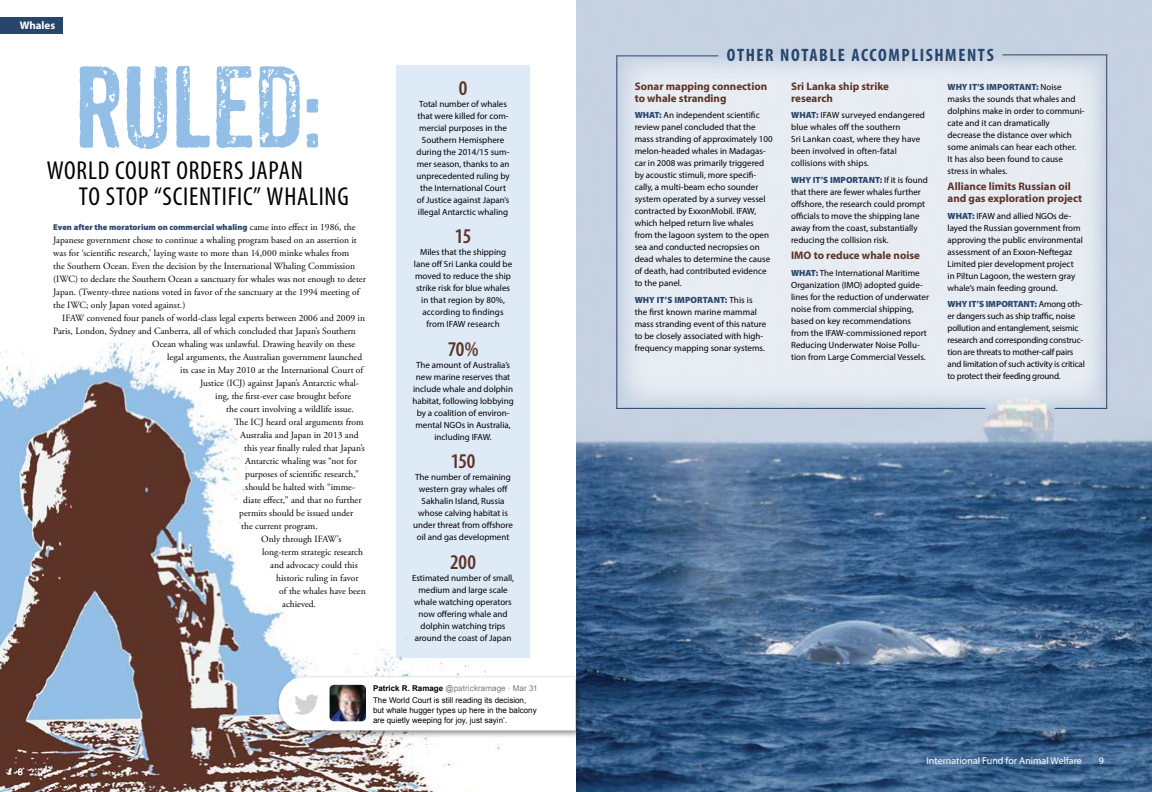
<style>
.page{position:relative;width:1152px;height:792px;background:#fff}
.page>*{position:absolute;margin:0;border:0;box-sizing:border-box;transform-origin:0 0}
.t1{font:112.3px "Anodyne";letter-spacing:-.03em;color:#93bfe6}
.t2{font:condensed 26px/26px "Myriad Pro";letter-spacing:.03em;color:#000}
.t3{font:600 condensed 21px "Myriad Pro";letter-spacing:-.01em;color:#5d3327}
.t4{font:700 condensed 18px "Myriad Pro";letter-spacing:.09em;color:#28456b}
.t5{font:700 11px/12px "Myriad Pro";color:#5d3327}
.t6{font:700 11px "Myriad Pro";color:#fff}
.t7{font:10px "Myriad Pro";color:#fff}
.t8{font:9.5px/13px "Adobe Garamond Pro";color:#000}
.t9{font:9px/12px "Myriad Pro";color:#000}
.t10{font:9px/12px "Myriad Pro";letter-spacing:-.02em;color:#000}
.t11{font:900 8.5px "Myriad Pro";color:#28456b}
.t12{font:8px/12.3px "Arial";color:#000}
.s1{font-family:"Adobe Garamond Pro";font-weight:400;font-size:9.5px;color:#000}
.s2{font-weight:700}
.s3{color:#77787b}
.s4{font-weight:900;color:#28456b}
</style>
<div class="page">
<img style="left:0;top:65px;width:530px;height:727px">
<img style="left:576px;top:0;width:576px;height:792px">
<div style="left:0;top:17px;width:63px;height:17px;background:#28456b"></div>
<svg style="left:618px;top:57px;width:487px;height:350px;background:#e4eaf1"></svg>
<hr style="left:617px;top:55px;width:101px;height:1px;background:#28456b">
<hr style="left:1002px;top:54px;width:105px;height:1px;background:#28456b">
<hr style="left:1055px;top:408px;width:52px;height:1px;background:#28456b">
<hr style="left:616px;top:55px;width:1px;height:354px;background:#28456b">
<hr style="left:1106px;top:54px;width:1px;height:354px;background:#28456b">
<hr style="left:616px;top:408px;width:369px;height:1px;background:#28456b">
<div style="left:396px;top:66px;width:134px;height:592px;background:#dfeaf7"></div>
<div style="left:276px;top:674px;width:308px;height:64px;background:#000;opacity:.45"></div>
<svg style="left:279px;top:665px;width:297px;height:65px"></svg>
<img style="left:330px;top:685px;width:36px;height:36px">
<svg style="left:18px;top:240px;width:356px;height:366px"></svg>
<p class="t6" style="left:20px;top:19px;width:37px">Whales</p>
<h1 class="t1" style="left:73px;top:40px;width:252px">RULED:</h1>
<h2 class="t2" style="left:79px;top:157px;width:271px;text-indent:-32px">WORLD COURT ORDERS JAPAN<br>TO STOP “SCIENTIFIC” WHALING</h2>
<p class="t11" style="left:53px;top:222px;width:304px">Even after the moratorium on commercial whaling <span class="s1">came into effect in 1986, the</span></p>
<p class="t8" style="left:53px;top:234px;width:314px">Japanese government chose to continue a whaling program based on an assertion it was for ‘scientific research,’ laying waste to more than 14,000 minke whales from<br>the Southern Ocean. Even the decision by the International Whaling Commission (IWC) to declare the Southern Ocean a sanctuary for whales was not enough to deter Japan. (Twenty-three nations voted in favor of the sanctuary at the 1994 meeting of the IWC; only Japan voted against.)</p>
<p class="t8" style="left:62px;top:312px;width:304px">IFAW convened four panels of world-class legal experts between 2006 and 2009 in</p>
<p class="t8" style="left:53px;top:325px;width:304px">Paris, London, Sydney and Canberra, all of which concluded that Japan’s Southern</p>
<p class="t8" style="left:152px;top:338px;width:205px">Ocean whaling was unlawful. Drawing heavily on these</p>
<p class="t8" style="left:167px;top:351px;width:196px">legal arguments, the Australian government launched</p>
<p class="t8" style="left:180px;top:364px;width:185px">its case in May 2010 at the International Court of</p>
<p class="t8" style="left:200px;top:377px;width:160px">Justice (ICJ) against Japan’s Antarctic whal-</p>
<p class="t8" style="left:215px;top:390px;width:137px">ing, the first-ever case brought before</p>
<p class="t8" style="left:226px;top:403px;width:129px">the court involving a wildlife issue.</p>
<p class="t8" style="left:234px;top:416px;width:131px">The ICJ heard oral arguments from</p>
<p class="t8" style="left:240px;top:429px;width:120px">Australia and Japan in 2013 and</p>
<p class="t8" style="left:244px;top:442px;width:122px">this year finally ruled that Japan’s</p>
<p class="t8" style="left:245px;top:455px;width:113px">Antarctic whaling was “not for</p>
<p class="t8" style="left:245px;top:468px;width:115px">purposes of scientific research,”</p>
<p class="t8" style="left:245px;top:481px;width:111px">should be halted with “imme-</p>
<p class="t8" style="left:243px;top:494px;width:120px">diate effect,” and that no further</p>
<p class="t8" style="left:239px;top:507px;width:115px">permits should be issued under</p>
<p class="t8" style="left:241px;top:520px;width:78px">the current program.</p>
<p class="t8" style="left:261px;top:533px;width:82px">Only through IFAW’s</p>
<p class="t8" style="left:262px;top:546px;width:102px">long-term strategic research</p>
<p class="t8" style="left:270px;top:559px;width:89px">and advocacy could this</p>
<p class="t8" style="left:276px;top:572px;width:84px">historic ruling in favor</p>
<p class="t8" style="left:279px;top:585px;width:88px">of the whales have been</p>
<p class="t8" style="left:282px;top:598px;width:35px">achieved.</p>
<h3 class="t3" style="left:459px;top:75px;width:10px">0</h3>
<p class="t9" style="left:416px;top:98px;width:95px;text-align:center">Total number of whales that were killed for com&shy;mercial purposes in the<br>Southern Hemisphere during the 2014/15 sum&shy;mer season, thanks to an unprecedented ruling by the International Court of Justice against Japan’s illegal Antarctic whaling</p>
<h3 class="t3" style="left:455px;top:224px;width:18px">15</h3>
<p class="t9" style="left:414px;top:246px;width:100px;text-align:center">Miles that the shipping lane off Sri Lanka could be moved to reduce the ship strike risk for blue whales in that region by 80%, according to findings from IFAW research</p>
<h3 class="t3" style="left:448px;top:336px;width:32px">70%</h3>
<p class="t9" style="left:412px;top:359px;width:103px;text-align:center">The amount of Australia’s new marine reserves that include whale and dolphin habitat, following lobbying by a coalition of environ&shy;mental NGOs in Australia, including IFAW.</p>
<h3 class="t3" style="left:451px;top:449px;width:26px">150</h3>
<p class="t9" style="left:413px;top:471px;width:101px;text-align:center">The number of remaining western gray whales off<br>Sakhalin Island, Russia whose calving habitat is under threat from offshore oil and gas development</p>
<h3 class="t3" style="left:450px;top:549px;width:27px">200</h3>
<p class="t9" style="left:412px;top:572px;width:104px;text-align:center">Estimated number of small, medium and large scale whale watching operators now offering whale and dolphin watching trips around the coast of Japan</p>
<p class="t7" style="left:18px;top:765px;width:7px">8</p>
<p class="t12" style="left:373px;top:682px;width:166px"><span class="s2">Patrick R. Ramage</span> <span class="s3">@patrickramage · Mar 31<br></span>The World Court is still reading its decision,</p>
<p class="t12" style="left:373px;top:705px;width:165px;line-height:10px">but whale hugger types up here in the balcony are quietly weeping for joy, just sayin’.</p>
<h3 class="t4" style="left:727px;top:44px;width:269px">OTHER NOTABLE ACCOMPLISHMENTS</h3>
<p class="t5" style="left:635px;top:80px;width:134px">Sonar mapping connection to whale stranding</p>
<p class="t9" style="left:635px;top:109px;width:140px"><span class="s4">WHAT:</span> An independent scientific review panel concluded that the mass stranding of approximately 100 melon-headed whales in Madagas&shy;car in 2008 was primarily triggered by acoustic stimuli, more specifi&shy;cally, a multi-beam echo sounder system operated by a survey vessel contracted by ExxonMobil. IFAW, which helped return live whales from the lagoon system to the open sea and conducted necropsies on dead whales to determine the cause of death, had contributed evidence to the panel.</p>
<p class="t9" style="left:635px;top:293px;width:133px"><span class="s4">WHY IT’S IMPORTANT:</span> This is the first known marine mammal mass stranding event of this nature to be closely associated with high&shy;frequency mapping sonar systems.</p>
<p class="t5" style="left:791px;top:80px;width:99px">Sri Lanka ship strike research</p>
<p class="t9" style="left:791px;top:109px;width:135px"><span class="s4">WHAT:</span> IFAW surveyed endangered blue whales off the southern<br>Sri Lankan coast, where they have been involved in often-fatal collisions with ships.</p>
<p class="t9" style="left:791px;top:174px;width:138px"><span class="s4">WHY IT’S IMPORTANT:</span> If it is found that there are fewer whales further offshore, the research could prompt officials to move the shipping lane away from the coast, substantially reducing the collision risk.</p>
<p class="t5" style="left:791px;top:249px;width:130px">IMO to reduce whale noise</p>
<p class="t9" style="left:791px;top:267px;width:139px"><span class="s4">WHAT:</span> The International Maritime Organization (IMO) adopted guide&shy;lines for the reduction of underwater noise from commercial shipping, based on key recommendations from the IFAW-commissioned report Reducing Underwater Noise Pollu&shy;tion from Large Commercial Vessels.</p>
<p class="t9" style="left:948px;top:81px;width:139px"><span class="s4">WHY IT’S IMPORTANT:</span> Noise masks the sounds that whales and dolphins make in order to communi&shy;cate and it can dramatically decrease the distance over which some animals can hear each other.<br>It has also been found to cause stress in whales.</p>
<p class="t5" style="left:948px;top:180px;width:136px">Alliance limits Russian oil and gas exploration project</p>
<p class="t9" style="left:948px;top:210px;width:137px"><span class="s4">WHAT:</span> IFAW and allied NGOs de&shy;layed the Russian government from approving the public environmental assessment of an Exxon-Neftegaz Limited pier development project<br>in Piltun Lagoon, the western gray whale’s main feeding ground.</p>
<p class="t10" style="left:948px;top:298px;width:139px"><span class="s4">WHY IT’S IMPORTANT:</span> Among oth&shy;er dangers such as ship traffic, noise pollution and entanglement, seismic research and corresponding construc&shy;tion are threats to mother-calf pairs and limitation of such activity is critical to protect their feeding ground.</p>
<p class="t7" style="left:926px;top:754px;width:157px">International Fund for Animal Welfare</p>
<p class="t7" style="left:1099px;top:754px;width:7px">9</p>
</div>
